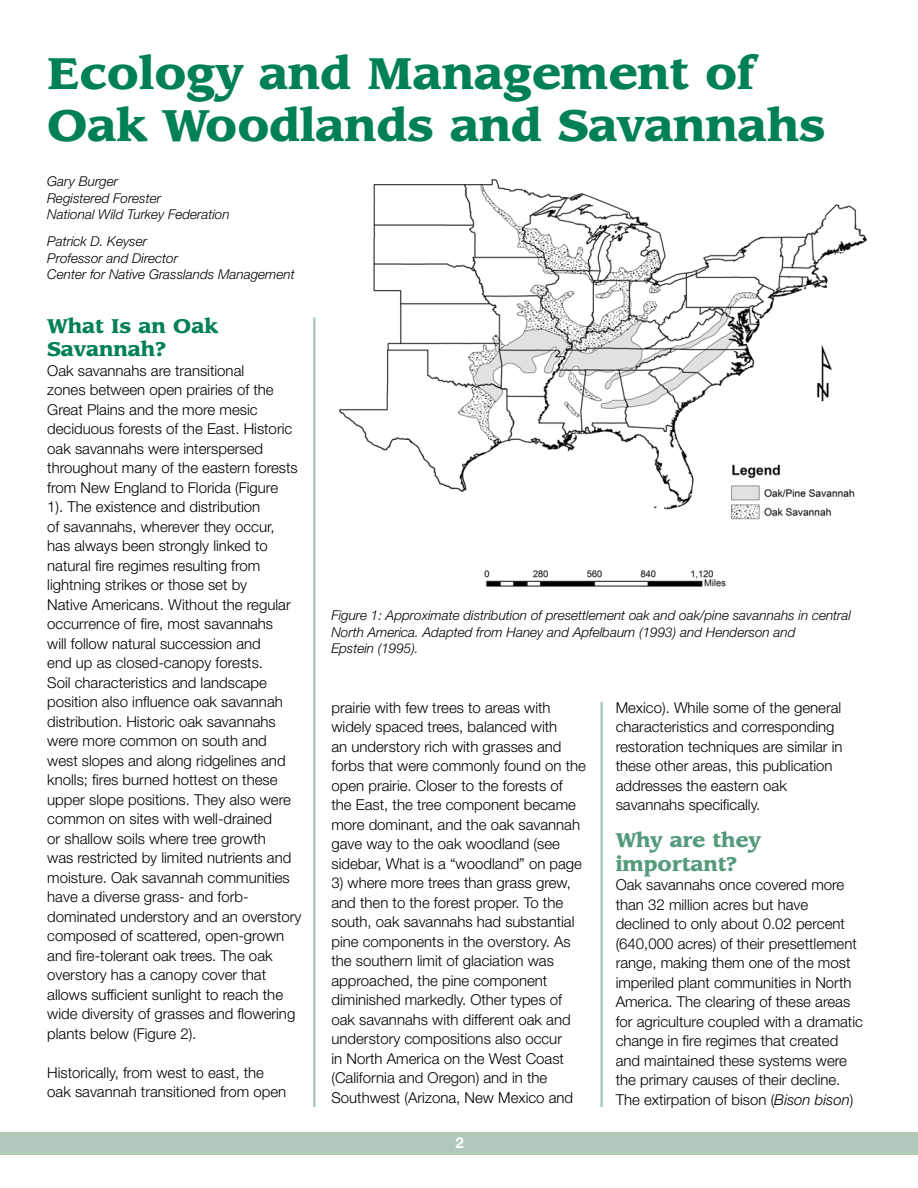
<style>
.page{position:relative;width:918px;height:1188px;background:#fff}
.page>*{position:absolute;margin:0;border:0;box-sizing:border-box;transform-origin:0 0}
.t1{font:900 43.5px/52.2px "Leawood Std";color:#008153}
.t2{font:900 19.5px/23.4px "Leawood Std";color:#008153}
.t3{font:900 19.5px/23.4px "Leawood Std";color:#549a7b}
.t4{font:300 15px/19.5px "Helvetica Neue LT Std";color:#000}
.t5{font:700 15px "Helvetica Neue LT Std";color:#fff}
.t6{font:italic 300 13.5px/16.5px "Helvetica Neue LT Std";color:#000}
.s1{font-style:italic}
</style>
<div class="page">
<div style="left:0;top:1132px;width:918px;height:23px;background:#b0c9bb"></div>
<hr style="left:313px;top:318px;width:2px;height:789px;background:#a7c4b4">
<img style="left:339px;top:179px;width:529px;height:408px">
<hr style="left:600px;top:702px;width:3px;height:405px;background:#a7c4b4">
<h1 class="t1" style="left:47px;top:48px;width:780px">Ecology and Management of<br>Oak Woodlands and Savannahs</h1>
<p class="t6" style="left:47px;top:173px;width:184px">Gary Burger<br>Registered Forester<br>National Wild Turkey Federation</p>
<p class="t6" style="left:47px;top:233px;width:249px">Patrick D. Keyser<br>Professor and Director<br>Center for Native Grasslands Management</p>
<h2 class="t2" style="left:47px;top:315px;width:172px">What Is an Oak<br>Savannah?</h2>
<p class="t4" style="left:47px;top:361px;width:256px">Oak savannahs are transitional<br>zones between open prairies of the Great Plains and the more mesic deciduous forests of the East. Historic oak savannahs were interspersed throughout many of the eastern forests from New England to Florida (Figure<br>1). The existence and distribution<br>of savannahs, wherever they occur,<br>has always been strongly linked to natural fire regimes resulting from lightning strikes or those set by<br>Native Americans. Without the regular occurrence of fire, most savannahs<br>will follow natural succession and<br>end up as closed-canopy forests.<br>Soil characteristics and landscape position also influence oak savannah distribution. Historic oak savannahs were more common on south and<br>west slopes and along ridgelines and knolls; fires burned hottest on these upper slope positions. They also were common on sites with well-drained<br>or shallow soils where tree growth<br>was restricted by limited nutrients and moisture. Oak savannah communities have a diverse grass- and forb&shy;dominated understory and an overstory composed of scattered, open-grown and fire-tolerant oak trees. The oak overstory has a canopy cover that allows sufficient sunlight to reach the wide diversity of grasses and flowering plants below (Figure 2).</p>
<p class="t4" style="left:47px;top:1063px;width:240px">Historically, from west to east, the oak savannah transitioned from open</p>
<p class="t6" style="left:331px;top:607px;width:521px">Figure 1: Approximate distribution of presettlement oak and oak/pine savannahs in central<br>North America. Adapted from Haney and Apfelbaum (1993) and Henderson and<br>Epstein (1995).</p>
<p class="t4" style="left:331px;top:697px;width:256px">prairie with few trees to areas with widely spaced trees, balanced with<br>an understory rich with grasses and forbs that were commonly found on the open prairie. Closer to the forests of the East, the tree component became more dominant, and the oak savannah gave way to the oak woodland (see sidebar, What is a “woodland” on page</p>
<p class="t4" style="left:331px;top:873px;width:245px">3) where more trees than grass grew, and then to the forest proper. To the south, oak savannahs had substantial pine components in the overstory. As the southern limit of glaciation was approached, the pine component diminished markedly. Other types of oak savannahs with different oak and understory compositions also occur in North America on the West Coast (California and Oregon) and in the Southwest (Arizona, New Mexico and</p>
<p class="t5" style="left:456px;top:1133px;width:10px">2</p>
<p class="t4" style="left:616px;top:697px;width:228px">Mexico). While some of the general characteristics and corresponding restoration techniques are similar in these other areas, this publication addresses the eastern oak savannahs specifically.</p>
<h2 class="t3" style="left:616px;top:829px;width:147px">Why are they important?</h2>
<p class="t4" style="left:616px;top:875px;width:249px">Oak savannahs once covered more than 32 million acres but have declined to only about 0.02 percent (640,000 acres) of their presettlement range, making them one of the most imperiled plant communities in North America. The clearing of these areas for agriculture coupled with a dramatic change in fire regimes that created and maintained these systems were the primary causes of their decline.<br>The extirpation of bison (<span class="s1">Bison bison</span>)</p>
</div>
